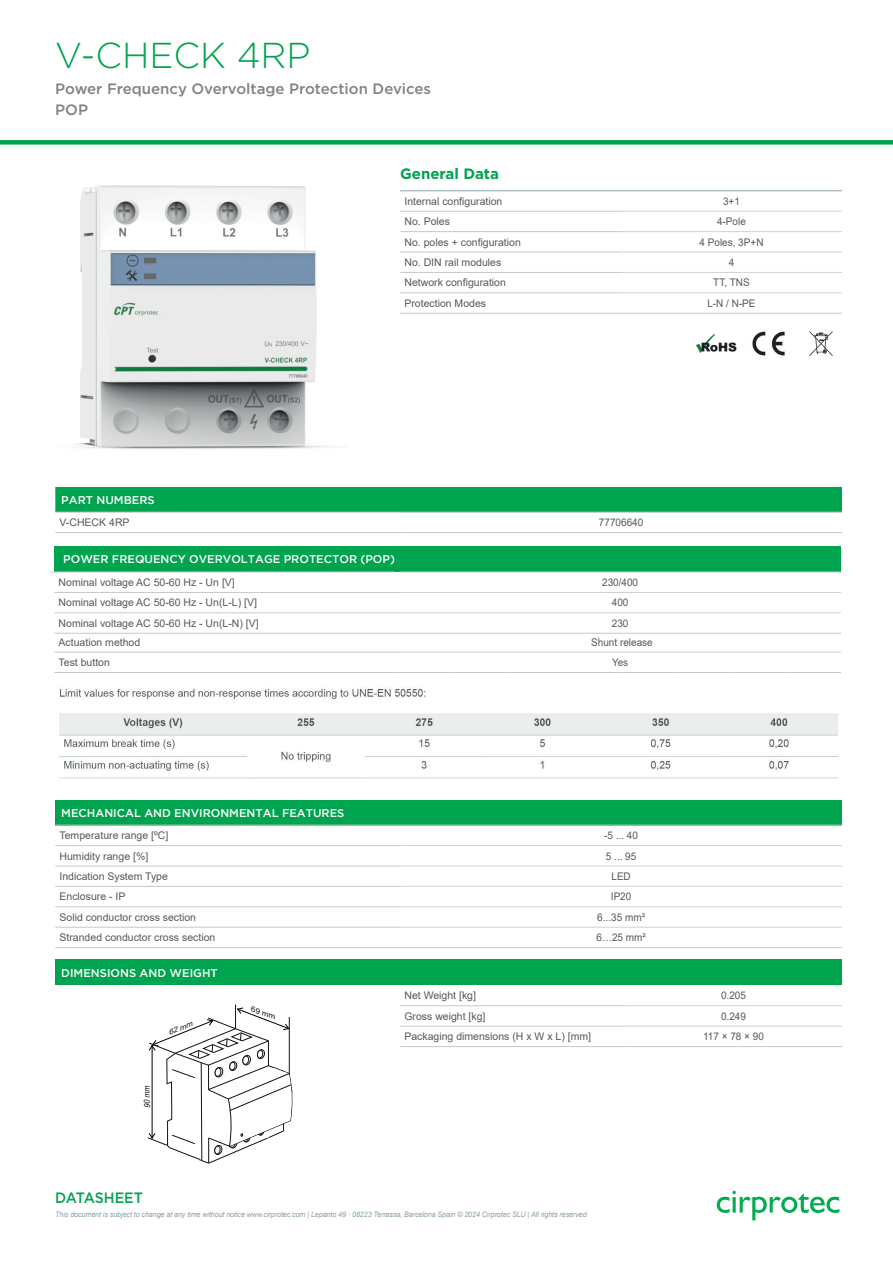
<style>
.page{position:relative;width:893px;height:1263px;background:#fff}
.page>*{position:absolute;margin:0;border:0;box-sizing:border-box;transform-origin:0 0}
.t1{font:300 36px "Gotham";color:#00a34e}
.t2{font:500 15px/21.3px "Gotham";color:#808285}
.t3{font:700 15px "Gotham";color:#00a34e}
.t4{font:500 15px "Gotham";letter-spacing:-.005em;color:#00a34e;scale:.95 1}
.t5{font:500 11.25px "Gotham";color:#fff}
.t6{font:10.5px "Arial";color:#57585a}
.t7{font:10.5px "Arial";color:#57585a;scale:.95 1}
.t8{font:italic 8.25px "Arial";color:#111314;scale:.88 1}
.t9{font:italic 7.5px "Arial";letter-spacing:-.01em;color:#8ba2aa;scale:.95 1}
.t10{font:italic 7.2px "Arial";color:#111314;scale:1.16 1}
.t11{font:italic 7.2px "Arial";color:#111314;scale:1.15 1}
</style>
<div class="page">
<img style="left:77px;top:185px;width:256px;height:264px">
<hr style="left:400px;top:211px;width:221px;height:1px;background:#c0cace">
<hr style="left:400px;top:231px;width:221px;height:1px;background:#c0cace">
<hr style="left:621px;top:211px;width:221px;height:1px;background:#d1d2d4">
<hr style="left:400px;top:252px;width:221px;height:1px;background:#c0cace">
<hr style="left:621px;top:231px;width:221px;height:1px;background:#d1d2d4">
<hr style="left:400px;top:272px;width:221px;height:1px;background:#c0cace">
<hr style="left:621px;top:252px;width:221px;height:1px;background:#d1d2d4">
<hr style="left:400px;top:292px;width:221px;height:1px;background:#c0cace">
<hr style="left:621px;top:272px;width:221px;height:1px;background:#d1d2d4">
<hr style="left:400px;top:313px;width:221px;height:1px;background:#c0cace">
<hr style="left:621px;top:292px;width:221px;height:1px;background:#d1d2d4">
<hr style="left:621px;top:313px;width:221px;height:1px;background:#c0cace">
<img style="left:695px;top:334px;width:42px;height:19px">
<img style="left:752px;top:331px;width:33px;height:25px">
<img style="left:809px;top:331px;width:24px;height:25px">
<hr style="left:400px;top:190px;width:442px;height:1px;background:#8ba2aa">
<div style="left:55px;top:487px;width:787px;height:25px;background:#00a34e"></div>
<hr style="left:55px;top:512px;width:345px;height:1px;background:#d1d2d4">
<hr style="left:55px;top:532px;width:345px;height:1px;background:#c0cace">
<hr style="left:400px;top:512px;width:442px;height:1px;background:#c0cace">
<hr style="left:400px;top:532px;width:442px;height:1px;background:#c0cace">
<img style="left:59px;top:688px;width:780px;height:91px">
<div style="left:54px;top:547px;width:787px;height:25px;background:#00a34e"></div>
<hr style="left:54px;top:592px;width:345px;height:1px;background:#c0cace">
<hr style="left:54px;top:612px;width:345px;height:1px;background:#c0cace">
<hr style="left:399px;top:592px;width:442px;height:1px;background:#d1d2d4">
<hr style="left:54px;top:633px;width:345px;height:1px;background:#c0cace">
<hr style="left:399px;top:612px;width:442px;height:1px;background:#d1d2d4">
<hr style="left:399px;top:633px;width:442px;height:1px;background:#c0cace">
<hr style="left:50px;top:572px;width:345px;height:1px;background:#d1d2d4">
<hr style="left:399px;top:572px;width:442px;height:1px;background:#d1d2d4">
<div style="left:55px;top:800px;width:787px;height:25px;background:#00a34e"></div>
<hr style="left:55px;top:845px;width:345px;height:1px;background:#c0cace">
<hr style="left:55px;top:865px;width:345px;height:1px;background:#c0cace">
<hr style="left:400px;top:845px;width:442px;height:1px;background:#d1d2d4">
<hr style="left:55px;top:886px;width:345px;height:1px;background:#c0cace">
<hr style="left:400px;top:865px;width:442px;height:1px;background:#d1d2d4">
<hr style="left:55px;top:906px;width:345px;height:1px;background:#c0cace">
<hr style="left:400px;top:886px;width:442px;height:1px;background:#d1d2d4">
<hr style="left:55px;top:927px;width:345px;height:1px;background:#c0cace">
<hr style="left:400px;top:906px;width:442px;height:1px;background:#d1d2d4">
<hr style="left:55px;top:947px;width:345px;height:1px;background:#c0cace">
<hr style="left:400px;top:927px;width:442px;height:1px;background:#d1d2d4">
<hr style="left:400px;top:947px;width:442px;height:1px;background:#c0cace">
<hr style="left:55px;top:825px;width:345px;height:1px;background:#d1d2d4">
<hr style="left:400px;top:825px;width:442px;height:1px;background:#d1d2d4">
<svg style="left:147px;top:1004px;width:146px;height:160px"></svg>
<hr style="left:289px;top:1017px;width:1px;height:57px;background:#111314">
<hr style="left:400px;top:1005px;width:225px;height:1px;background:#c0cace">
<hr style="left:400px;top:1026px;width:225px;height:1px;background:#c0cace">
<hr style="left:625px;top:1005px;width:217px;height:1px;background:#d1d2d4">
<hr style="left:400px;top:1046px;width:225px;height:1px;background:#c0cace">
<hr style="left:625px;top:1026px;width:217px;height:1px;background:#d1d2d4">
<hr style="left:625px;top:1046px;width:217px;height:1px;background:#c0cace">
<div style="left:55px;top:959px;width:787px;height:26px;background:#00a34e"></div>
<div style="left:0;top:140px;width:893px;height:5px;background:#00a34e"></div>
<svg style="left:717px;top:1191px;width:122px;height:29px"></svg>
<hr style="left:54px;top:652px;width:345px;height:1px;background:#c0cace">
<hr style="left:54px;top:672px;width:345px;height:1px;background:#c0cace">
<hr style="left:399px;top:652px;width:56px;height:1px;background:#d1d2d4">
<hr style="left:455px;top:652px;width:55px;height:1px;background:#d1d2d4">
<hr style="left:510px;top:652px;width:55px;height:1px;background:#d1d2d4">
<hr style="left:565px;top:652px;width:55px;height:1px;background:#d1d2d4">
<hr style="left:620px;top:652px;width:55px;height:1px;background:#d1d2d4">
<hr style="left:675px;top:652px;width:56px;height:1px;background:#d1d2d4">
<hr style="left:731px;top:652px;width:55px;height:1px;background:#d1d2d4">
<hr style="left:786px;top:652px;width:55px;height:1px;background:#d1d2d4">
<hr style="left:399px;top:672px;width:56px;height:1px;background:#c0cace">
<hr style="left:455px;top:672px;width:55px;height:1px;background:#c0cace">
<hr style="left:510px;top:672px;width:55px;height:1px;background:#c0cace">
<hr style="left:565px;top:672px;width:55px;height:1px;background:#c0cace">
<hr style="left:620px;top:672px;width:55px;height:1px;background:#c0cace">
<hr style="left:675px;top:672px;width:56px;height:1px;background:#c0cace">
<hr style="left:731px;top:672px;width:55px;height:1px;background:#c0cace">
<hr style="left:786px;top:672px;width:55px;height:1px;background:#c0cace">
<h1 class="t1" style="left:55px;top:33px;width:257px">V-CHECK 4RP</h1>
<h2 class="t2" style="left:55px;top:77px;width:377px">Power Frequency Overvoltage Protection Devices<br>POP</h2>
<h2 class="t3" style="left:400px;top:164px;width:100px">General Data</h2>
<p class="t6" style="left:404px;top:194px;width:100px">Internal configuration</p>
<p class="t7" style="left:723px;top:194px;width:19px">3+1</p>
<p class="t6" style="left:404px;top:214px;width:47px">No. Poles</p>
<p class="t7" style="left:717px;top:214px;width:32px">4-Pole</p>
<p class="t6" style="left:404px;top:235px;width:118px">No. poles + configuration</p>
<p class="t7" style="left:699px;top:235px;width:69px">4 Poles, 3P+N</p>
<p class="t6" style="left:404px;top:255px;width:98px">No. DIN rail modules</p>
<p class="t7" style="left:729px;top:255px;width:7px">4</p>
<p class="t6" style="left:404px;top:275px;width:103px">Network configuration</p>
<p class="t7" style="left:713px;top:275px;width:40px">TT, TNS</p>
<p class="t6" style="left:404px;top:296px;width:83px">Protection Modes</p>
<p class="t7" style="left:707px;top:296px;width:52px">L-N / N-PE</p>
<p class="t5" style="left:61px;top:493px;width:95px">PART NUMBERS</p>
<p class="t6" style="left:60px;top:515px;width:72px">V-CHECK 4RP</p>
<p class="t7" style="left:599px;top:515px;width:48px">77706640</p>
<p class="t5" style="left:63px;top:552px;width:333px">POWER FREQUENCY OVERVOLTAGE PROTECTOR (POP)</p>
<p class="t6" style="left:59px;top:575px;width:178px">Nominal voltage AC 50-60 Hz - Un [V]</p>
<p class="t7" style="left:602px;top:575px;width:39px">230/400</p>
<p class="t6" style="left:59px;top:595px;width:200px">Nominal voltage AC 50-60 Hz - Un(L-L) [V]</p>
<p class="t7" style="left:612px;top:595px;width:19px">400</p>
<p class="t6" style="left:59px;top:616px;width:202px">Nominal voltage AC 50-60 Hz - Un(L-N) [V]</p>
<p class="t7" style="left:612px;top:616px;width:19px">230</p>
<p class="t6" style="left:59px;top:635px;width:83px">Actuation method</p>
<p class="t7" style="left:591px;top:635px;width:66px">Shunt release</p>
<p class="t6" style="left:59px;top:655px;width:53px">Test button</p>
<p class="t7" style="left:612px;top:655px;width:19px">Yes</p>
<p class="t5" style="left:61px;top:806px;width:285px">MECHANICAL AND ENVIRONMENTAL FEATURES</p>
<p class="t6" style="left:60px;top:828px;width:110px">Temperature range [ºC]</p>
<p class="t7" style="left:604px;top:828px;width:37px">-5 ... 40</p>
<p class="t6" style="left:60px;top:849px;width:90px">Humidity range [%]</p>
<p class="t7" style="left:606px;top:849px;width:34px">5 ... 95</p>
<p class="t6" style="left:60px;top:869px;width:110px">Indication System Type</p>
<p class="t7" style="left:611px;top:869px;width:22px">LED</p>
<p class="t6" style="left:60px;top:889px;width:67px">Enclosure - IP</p>
<p class="t7" style="left:611px;top:889px;width:23px">IP20</p>
<p class="t6" style="left:60px;top:910px;width:138px">Solid conductor cross section</p>
<p class="t7" style="left:597px;top:910px;width:52px">6...35 mm²</p>
<p class="t6" style="left:60px;top:930px;width:157px">Stranded conductor cross section</p>
<p class="t7" style="left:596px;top:930px;width:53px">6…25 mm²</p>
<p class="t5" style="left:61px;top:966px;width:158px">DIMENSIONS AND WEIGHT</p>
<p class="t10" style="left:167px;top:1028px;width:23px;rotate:-22deg">62 mm</p>
<p class="t8" style="left:141px;top:1108px;width:27px;rotate:-91deg">90 mm</p>
<h2 class="t4" style="left:55px;top:1187px;width:94px">DATASHEET</h2>
<p class="t11" style="left:253px;top:1004px;width:24px;rotate:19deg">69 mm</p>
<p class="t6" style="left:404px;top:988px;width:73px">Net Weight [kg]</p>
<p class="t7" style="left:721px;top:988px;width:28px">0.205</p>
<p class="t6" style="left:404px;top:1009px;width:83px">Gross weight [kg]</p>
<p class="t7" style="left:721px;top:1009px;width:28px">0.249</p>
<p class="t6" style="left:404px;top:1029px;width:188px">Packaging dimensions (H x W x L) [mm]</p>
<p class="t7" style="left:703px;top:1029px;width:66px">117 × 78 × 90</p>
<p class="t9" style="left:55px;top:1210px;width:561px">This document is subject to change at any time without notice www.cirprotec.com | Lepanto 49 · 08223 Terrassa, Barcelona Spain © 2024 Cirprotec SLU | All rights reserved</p>
</div>
